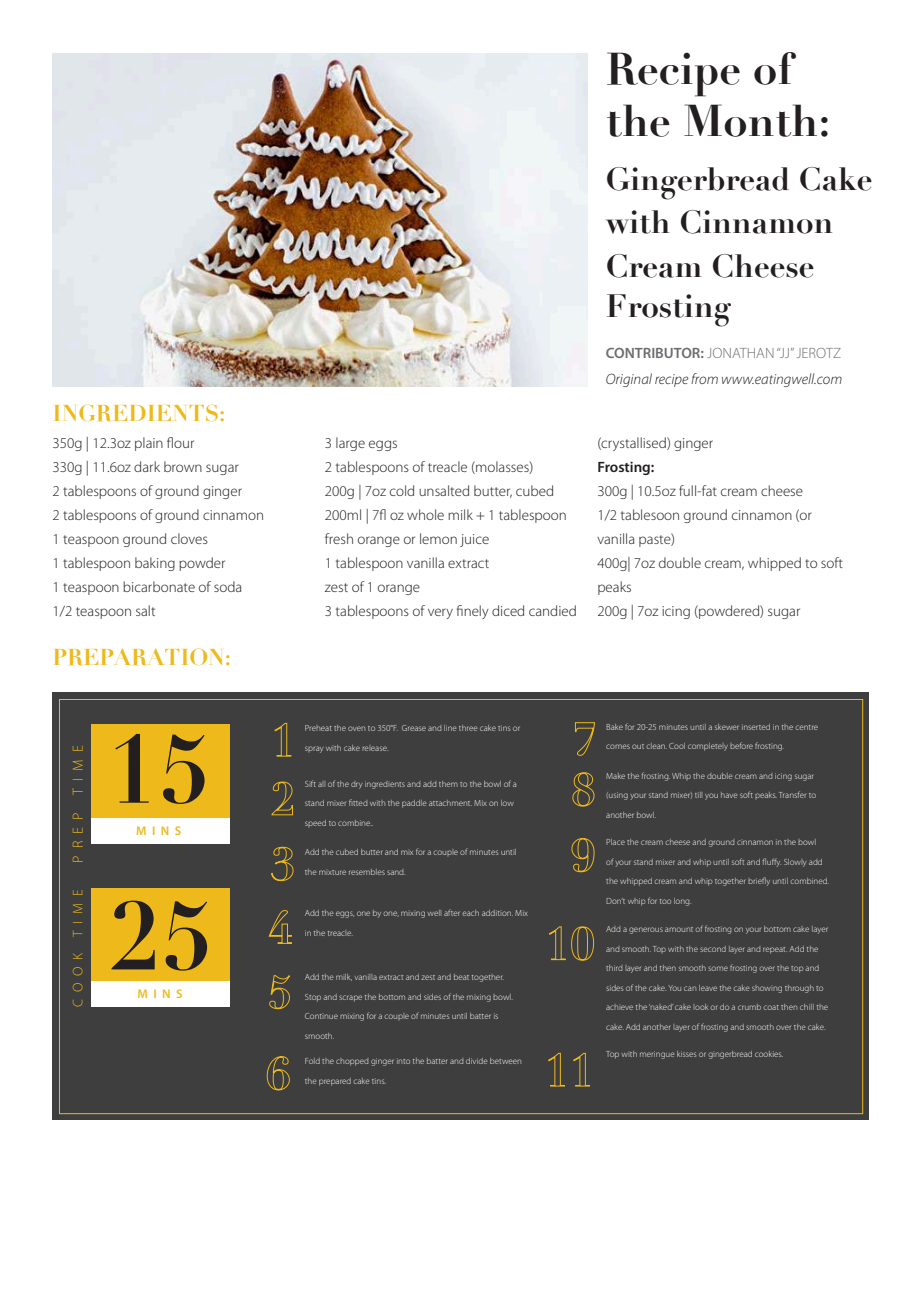
<style>
.page{position:relative;width:918px;height:1296px;background:#fff}
.page>*{position:absolute;margin:0;border:0;box-sizing:border-box;transform-origin:0 0}
.t1{font:700 94.5px "Didot";color:#231f20}
.t2{font:700 43.5px/52.2px "Didot";color:#231f20}
.t3{font:700 31.5px/43.5px "Didot";color:#231f20}
.t4{font:700 22.5px "Didot";color:#edb91b}
.t5{font:300 15px/24px "Myriad Pro";color:#231f20}
.t6{font:italic 300 15px "Myriad Pro";color:#231f20}
.t7{font:300 15px "Myriad Pro";color:#6c6d70}
.t8{font:600 15px "Myriad Pro";color:#231f20}
.t9{font:300 14.7px "Myriad Pro";letter-spacing:.49em;color:#edb91b}
.t10{font:300 13.95px "Myriad Pro";letter-spacing:.49em;color:#edb91b}
.t11{font:600 12.6px "Myriad Pro";letter-spacing:.43em;color:#edb91b}
.t12{font:300 9px/19.5px "Myriad Pro";color:#fff}
.s1{font-weight:600}
</style>
<div class="page">
<div style="left:52px;top:693px;width:817px;height:427px;background:#3e3e3f"></div>
<div style="left:91px;top:725px;width:139px;height:113px;background:#edb91b"></div>
<img style="left:52px;top:53px;width:536px;height:333px">
<svg style="left:274px;top:723px;width:18px;height:34px"></svg>
<svg style="left:271px;top:781px;width:22px;height:34px"></svg>
<svg style="left:271px;top:847px;width:23px;height:34px"></svg>
<div style="left:91px;top:818px;width:139px;height:25px;background:#fff"></div>
<div style="left:91px;top:888px;width:139px;height:113px;background:#edb91b"></div>
<div style="left:91px;top:981px;width:139px;height:26px;background:#fff"></div>
<svg style="left:575px;top:722px;width:20px;height:34px"></svg>
<svg style="left:268px;top:910px;width:24px;height:34px"></svg>
<svg style="left:572px;top:772px;width:23px;height:35px"></svg>
<svg style="left:571px;top:838px;width:24px;height:34px"></svg>
<svg style="left:549px;top:926px;width:45px;height:35px"></svg>
<svg style="left:548px;top:1053px;width:17px;height:34px"></svg>
<svg style="left:573px;top:1053px;width:17px;height:34px"></svg>
<svg style="left:267px;top:1056px;width:23px;height:35px"></svg>
<svg style="left:269px;top:975px;width:21px;height:34px"></svg>
<h2 class="t2" style="left:606px;top:43px;width:226px">Recipe of the Month:</h2>
<h3 class="t3" style="left:606px;top:157px;width:268px">Gingerbread Cake with Cinnamon<br>Cream Cheese</h3>
<h3 class="t3" style="left:606px;top:285px;width:126px">Frosting</h3>
<h3 class="t7" style="left:606px;top:344px;width:237px"><span class="s1">CONTRIBUTOR:</span> JONATHAN “JJ” JEROTZ</h3>
<h3 class="t4" style="left:53px;top:398px;width:174px">INGREDIENTS:</h3>
<h3 class="t6" style="left:606px;top:370px;width:238px">Original recipe from www.eatingwell.com</h3>
<h3 class="t5" style="left:53px;top:431px;width:213px">350g | 12.3oz plain flour<br>330g | 11.6oz dark brown sugar<br>2 tablespoons of ground ginger<br>2 tablespoons of ground cinnamon<br>1 teaspoon ground cloves<br>1 tablespoon baking powder<br>1 teaspoon bicarbonate of soda<br>1/2 teaspoon salt</h3>
<p class="t5" style="left:325px;top:431px;width:254px">3 large eggs<br>2 tablespoons of treacle (molasses)<br>200g | 7oz cold unsalted butter, cubed<br>200ml | 7fl oz whole milk + 1 tablespoon fresh orange or lemon juice<br>1 tablespoon vanilla extract<br>zest of 1 orange<br>3 tablespoons of very finely diced candied</p>
<h3 class="t5" style="left:597px;top:431px;width:117px">(crystallised) ginger</h3>
<h3 class="t8" style="left:597px;top:457px;width:59px">Frosting:</h3>
<h3 class="t5" style="left:597px;top:479px;width:247px">300g | 10.5oz full-fat cream cheese<br>1/2 tablesoon ground cinnamon (or vanilla paste)<br>400g| 7oz double cream, whipped to soft peaks<br>200g | 7oz icing (powdered) sugar</h3>
<h3 class="t4" style="left:53px;top:643px;width:180px">PREPARATION:</h3>
<h3 class="t9" style="left:69px;top:863px;width:119px;rotate:-90deg">PREP TIME</h3>
<h3 class="t10" style="left:69px;top:1007px;width:119px;rotate:-90deg">COOK TIME</h3>
<h1 class="t1" style="left:106px;top:710px;width:107px">15</h1>
<h3 class="t11" style="left:136px;top:823px;width:47px">MINS</h3>
<h1 class="t1" style="left:109px;top:877px;width:107px">25</h1>
<h3 class="t11" style="left:138px;top:986px;width:47px">MINS</h3>
<p class="t12" style="left:305px;top:718px;width:217px">Preheat the oven to 350°F. Grease and line three cake tins or spray with cake release.</p>
<p class="t12" style="left:305px;top:774px;width:214px">Sift all of the dry ingredients and add them to the bowl of a stand mixer fitted with the paddle attachment. Mix on low speed to combine..</p>
<p class="t12" style="left:305px;top:842px;width:214px">Add the cubed butter and mix for a couple of minutes until the mixture resembles sand.</p>
<p class="t12" style="left:305px;top:903px;width:225px">Add the eggs, one by one, mixing well after each addition. Mix in the treacle.</p>
<p class="t12" style="left:305px;top:967px;width:210px">Add the milk, vanilla extract and zest and beat together.<br>Stop and scrape the bottom and sides of the mixing bowl.<br>Continue mixing for a couple of minutes until batter is smooth.</p>
<p class="t12" style="left:305px;top:1052px;width:219px">Fold the chopped ginger into the batter and divide between the prepared cake tins.</p>
<p class="t12" style="left:606px;top:717px;width:214px">Bake for 20-25 minutes until a skewer inserted in the centre comes out clean. Cool completely before frosting.</p>
<p class="t12" style="left:606px;top:766px;width:212px">Make the frosting. Whip the double cream and icing sugar (using your stand mixer) till you have soft peaks. Transfer to another bowl.</p>
<p class="t12" style="left:606px;top:833px;width:224px">Place the cream cheese and ground cinnamon in the bowl<br>of your stand mixer and whip until soft and fluffy. Slowly add the whipped cream and whip together briefly until combined.<br>Don’t whip for too long.</p>
<p class="t12" style="left:606px;top:919px;width:224px">Add a generous amount of frosting on your bottom cake layer and smooth. Top with the second layer and repeat. Add the third layer and then smooth some frosting over the top and sides of the cake. You can leave the cake showing through to achieve the ‘naked’ cake look or do a crumb coat then chill the cake. Add another layer of frosting and smooth over the cake.</p>
<p class="t12" style="left:606px;top:1044px;width:179px">Top with meringue kisses or gingerbread cookies.</p>
</div>
